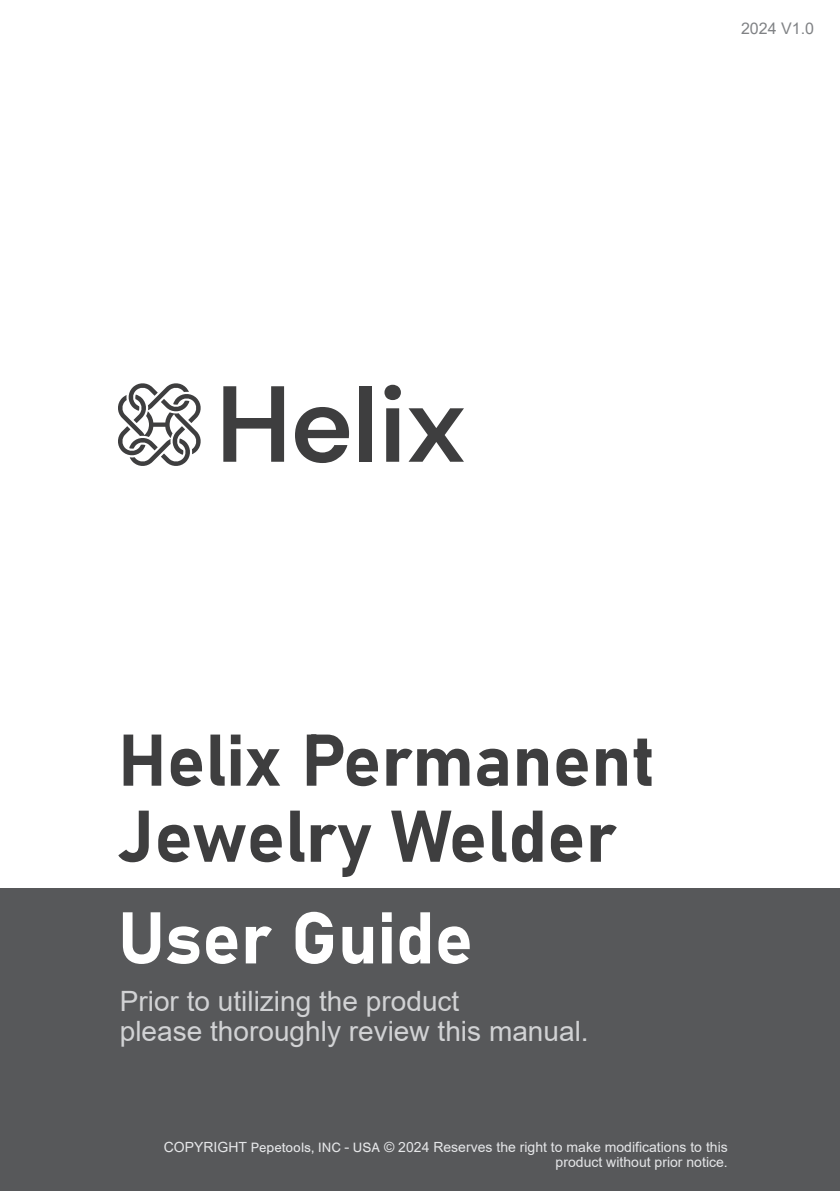
<style>
.page{position:relative;width:840px;height:1191px;background:#fff}
.page>*{position:absolute;margin:0;border:0;box-sizing:border-box;transform-origin:0 0}
.t1{font:72px/76px "Bahnschrift";color:#3e3e3f}
.t2{font:72px "Bahnschrift";color:#fff}
.t3{font:28px/30px "Arial";color:#d1d2d4}
.t4{font:16px "Arial";color:#808285}
.t5{font:14px/15px "Arial";color:#e6e7e9;text-align:right}
.s1{font-family:"Nimbus San"}
</style>
<div class="page">
<svg style="left:118px;top:383px;width:83px;height:83px"></svg>
<svg style="left:223px;top:386px;width:61px;height:76px"></svg>
<svg style="left:295px;top:407px;width:54px;height:56px"></svg>
<div style="left:359px;top:386px;width:13px;height:76px;background:#3e3e3f"></div>
<svg style="left:384px;top:385px;width:16px;height:77px"></svg>
<svg style="left:408px;top:408px;width:55px;height:54px"></svg>
<div style="left:0;top:888px;width:839px;height:303px;background:#57585a"></div>
<p class="t4" style="left:740px;top:18px;width:74px">2024 V1.0</p>
<h1 class="t1" style="left:118px;top:717px;width:538px">Helix Permanent<br>Jewelry Welder</h1>
<h1 class="t2" style="left:118px;top:883px;width:356px">User Guide</h1>
<h2 class="t3" style="left:120px;top:986px;width:470px">Prior to utilizing the product<br>please thoroughly review this manual.</h2>
<p class="t5" style="left:164px;top:1139px;width:565px">COPYRIGHT <span class="s1">Pepetools, INC - USA</span> © 2024 Reserves the right to make modifications to this product without prior notice.</p>
</div>
